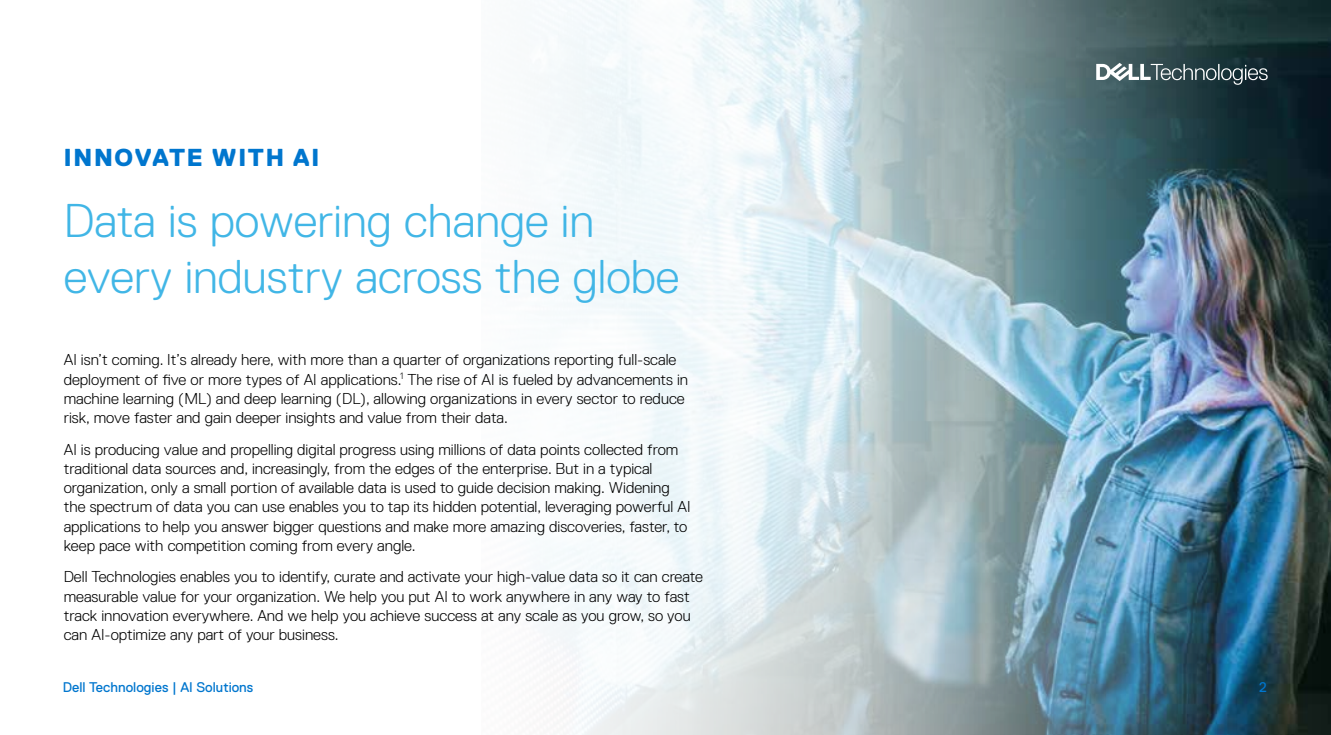
<style>
.page{position:relative;width:1331px;height:735px;background:#fff}
.page>*{position:absolute;margin:0;border:0;box-sizing:border-box;transform-origin:0 0}
.t1{font:300 47.25px/56.7px "Dell Replica";color:#41b6e6}
.t2{font:800 24.5px "Dell Replica";letter-spacing:.07em;color:#0076ce}
.t3{font:300 15.75px/19.2px "Dell Replica";color:#000}
.t4{font:14px "Dell Replica";color:#0076ce}
</style>
<div class="page">
<img style="left:1236px;top:0;width:94px;height:735px">
<img style="left:1085px;top:0;width:151px;height:735px">
<svg style="left:545px;top:0;width:540px;height:735px"></svg>
<svg style="left:1096px;top:63px;width:171px;height:22px;background:#5b6f73"></svg>
<p class="t2" style="left:64px;top:144px;width:257px">INNOVATE WITH AI</p>
<p class="t1" style="left:64px;top:192px;width:617px">Data is powering change in every industry across the globe</p>
<p class="t3" style="left:64px;top:350px;width:626px">AI isn’t coming. It’s already here, with more than a quarter of organizations reporting full-scale deployment of five or more types of AI applications.<sup>1</sup> The rise of AI is fueled by advancements in machine learning (ML) and deep learning (DL), allowing organizations in every sector to reduce risk, move faster and gain deeper insights and value from their data.</p>
<p class="t3" style="left:64px;top:439px;width:628px">AI is producing value and propelling digital progress using millions of data points collected from traditional data sources and, increasingly, from the edges of the enterprise. But in a typical organization, only a small portion of available data is used to guide decision making. Widening the spectrum of data you can use enables you to tap its hidden potential, leveraging powerful AI applications to help you answer bigger questions and make more amazing discoveries, faster, to keep pace with competition coming from every angle.</p>
<p class="t3" style="left:64px;top:567px;width:641px">Dell Technologies enables you to identify, curate and activate your high-value data so it can create measurable value for your organization. We help you put AI to work anywhere in any way to fast track innovation everywhere. And we help you achieve success at any scale as you grow, so you can AI-optimize any part of your business.</p>
<p class="t4" style="left:63px;top:679px;width:192px">Dell Technologies | AI Solutions</p>
<p class="t4" style="left:1259px;top:679px;width:9px">2</p>
</div>
